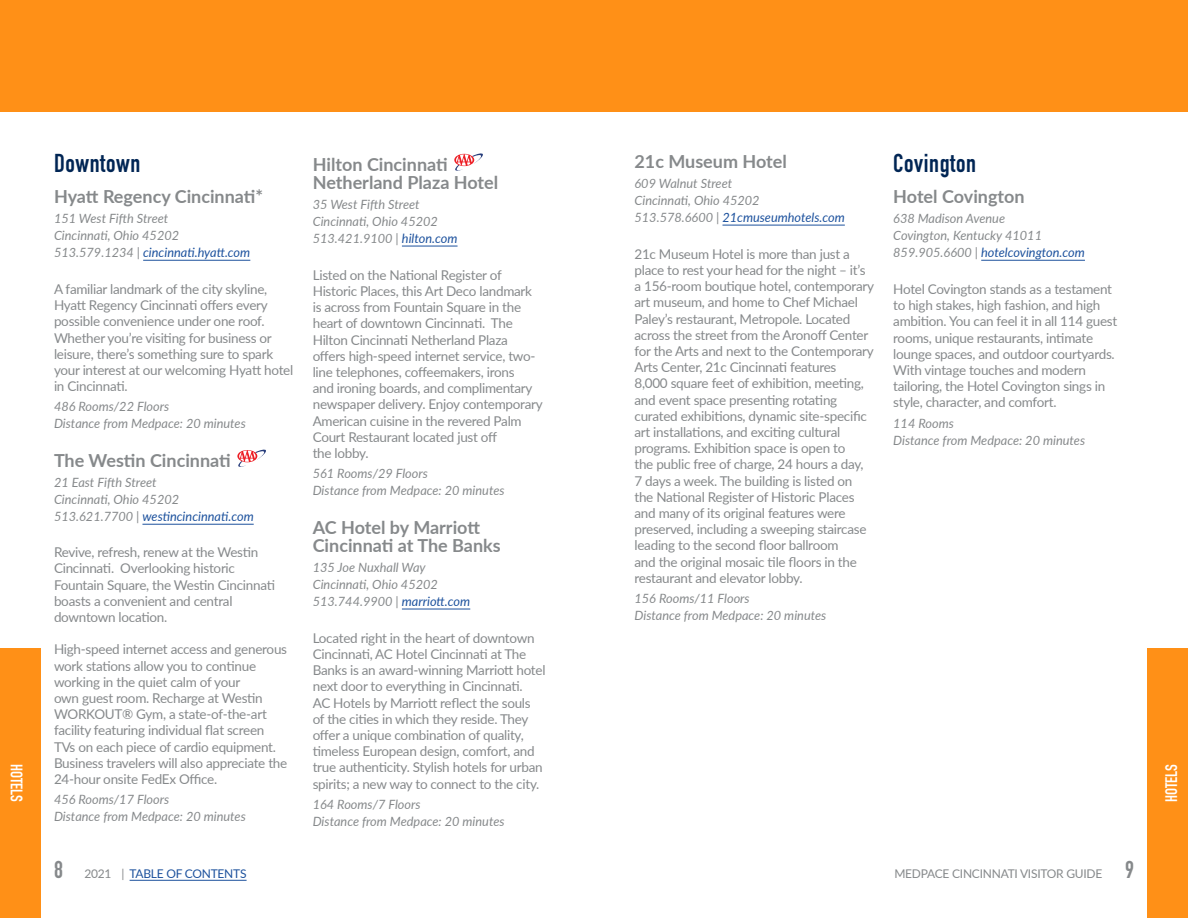
<style>
.page{position:relative;width:1188px;height:918px;background:#fff}
.page>*{position:absolute;margin:0;border:0;box-sizing:border-box;transform-origin:0 0}
.t1{font:700 25.5px "DIN Condensed";letter-spacing:.025em;color:#002554}
.t2{font:700 24px "DIN Condensed";color:#86898b}
.t3{font:700 18px/18px "Lato";color:#86898b}
.t4{font:700 16.5px "DIN Condensed";color:#fff}
.t5{font:13.5px/16.2px "Lato";letter-spacing:-.02em;color:#86898b}
.t6{font:italic 12.75px/17px "Lato";color:#86898b}
.t7{font:12px "Lato";letter-spacing:-.02em;color:#86898b}
.t8{font:12px "Lato";letter-spacing:-.02em;color:#1c519d}
.s1{color:#1c519d}
.s2{color:#86898b}
.s3{font-family:"DIN Condensed";font-weight:700;font-size:24px}
</style>
<div class="page">
<hr style="left:143px;top:260px;width:107px;height:1px;background:#1c519d">
<hr style="left:142px;top:524px;width:112px;height:1px;background:#1c519d">
<svg style="left:237px;top:450px;width:29px;height:17px"></svg>
<hr style="left:402px;top:246px;width:56px;height:1px;background:#1c519d">
<hr style="left:402px;top:609px;width:68px;height:1px;background:#1c519d">
<svg style="left:454px;top:153px;width:29px;height:18px"></svg>
<hr style="left:722px;top:225px;width:123px;height:1px;background:#1c519d">
<hr style="left:981px;top:260px;width:104px;height:1px;background:#1c519d">
<div style="left:0;top:648px;width:40px;height:270px;background:#ff9017"></div>
<div style="left:1148px;top:648px;width:40px;height:270px;background:#ff9017"></div>
<div style="left:0;top:0;width:1188px;height:111px;background:#ff9017"></div>
<hr style="left:130px;top:880px;width:117px;height:1px;background:#1c519d">
<p class="t4" style="left:28px;top:764px;width:39px;rotate:90deg">Hotels</p>
<h1 class="t1" style="left:54px;top:145px;width:88px">Downtown</h1>
<h3 class="t3" style="left:54px;top:187px;width:211px">Hyatt Regency Cincinnati*</h3>
<p class="t6" style="left:54px;top:210px;width:198px">151 West Fifth Street<br>Cincinnati, Ohio 45202<br>513.579.1234 | <span class="s1">cincinnati.hyatt.com</span></p>
<p class="t5" style="left:54px;top:280px;width:241px">A familiar landmark of the city skyline, Hyatt Regency Cincinnati offers every possible convenience under one roof.<br>Whether you’re visiting for business or leisure, there’s something sure to spark your interest at our welcoming Hyatt hotel in Cincinnati.</p>
<p class="t6" style="left:54px;top:398px;width:193px">486 Rooms/22 Floors<br>Distance from Medpace: 20 minutes</p>
<h3 class="t3" style="left:54px;top:451px;width:178px">The Westin Cincinnati</h3>
<p class="t6" style="left:54px;top:474px;width:201px">21 East Fifth Street<br>Cincinnati, Ohio 45202<br>513.621.7700 | <span class="s1">westincincinnati.com</span></p>
<p class="t5" style="left:54px;top:544px;width:223px">Revive, refresh, renew at the Westin<br>Cincinnati. Overlooking historic<br>Fountain Square, the Westin Cincinnati boasts a convenient and central downtown location.</p>
<p class="t5" style="left:54px;top:641px;width:235px">High-speed internet access and generous work stations allow you to continue working in the quiet calm of your<br>own guest room. Recharge at Westin WORKOUT® Gym, a state-of-the-art facility featuring individual flat screen TVs on each piece of cardio equipment.<br>Business travelers will also appreciate the 24-hour onsite FedEx Office.</p>
<p class="t6" style="left:54px;top:791px;width:193px">456 Rooms/17 Floors<br>Distance from Medpace: 20 minutes</p>
<h3 class="t3" style="left:313px;top:154px;width:187px">Hilton Cincinnati<br>Netherland Plaza Hotel</h3>
<p class="t6" style="left:313px;top:195px;width:146px">35 West Fifth Street<br>Cincinnati, Ohio 45202<br>513.421.9100 | <span class="s1">hilton.com</span></p>
<p class="t5" style="left:313px;top:266px;width:232px">Listed on the National Register of Historic Places, this Art Deco landmark is across from Fountain Square in the heart of downtown Cincinnati. The Hilton Cincinnati Netherland Plaza offers high-speed internet service, two&shy;line telephones, coffeemakers, irons<br>and ironing boards, and complimentary newspaper delivery. Enjoy contemporary American cuisine in the revered Palm Court Restaurant located just off<br>the lobby.</p>
<p class="t6" style="left:313px;top:465px;width:193px">561 Rooms/29 Floors<br>Distance from Medpace: 20 minutes</p>
<h3 class="t3" style="left:313px;top:517px;width:189px">AC Hotel by Marriott<br>Cincinnati at The Banks</h3>
<p class="t6" style="left:313px;top:558px;width:159px">135 Joe Nuxhall Way<br>Cincinnati, Ohio 45202<br>513.744.9900 | <span class="s1">marriott.com</span></p>
<p class="t5" style="left:313px;top:629px;width:234px">Located right in the heart of downtown Cincinnati, AC Hotel Cincinnati at The Banks is an award-winning Marriott hotel next door to everything in Cincinnati.<br>AC Hotels by Marriott reflect the souls of the cities in which they reside. They offer a unique combination of quality, timeless European design, comfort, and true authenticity. Stylish hotels for urban spirits; a new way to connect to the city.</p>
<p class="t6" style="left:313px;top:795px;width:193px">164 Rooms/7 Floors<br>Distance from Medpace: 20 minutes</p>
<h3 class="t3" style="left:634px;top:152px;width:154px">21c Museum Hotel</h3>
<p class="t6" style="left:634px;top:174px;width:212px">609 Walnut Street<br>Cincinnati, Ohio 45202<br>513.578.6600 | <span class="s1">21cmuseumhotels.com</span></p>
<p class="t5" style="left:634px;top:245px;width:241px">21c Museum Hotel is more than just a place to rest your head for the night – it’s a 156-room boutique hotel, contemporary art museum, and home to Chef Michael Paley’s restaurant, Metropole. Located across the street from the Aronoff Center for the Arts and next to the Contemporary Arts Center, 21c Cincinnati features<br>8,000 square feet of exhibition, meeting, and event space presenting rotating curated exhibitions, dynamic site-specific art installations, and exciting cultural programs. Exhibition space is open to<br>the public free of charge, 24 hours a day, 7 days a week. The building is listed on the National Register of Historic Places and many of its original features were preserved, including a sweeping staircase leading to the second floor ballroom<br>and the original mosaic tile floors in the restaurant and elevator lobby.</p>
<p class="t6" style="left:634px;top:589px;width:193px">156 Rooms/11 Floors<br>Distance from Medpace: 20 minutes</p>
<h1 class="t1" style="left:893px;top:145px;width:84px">Covington</h1>
<h3 class="t3" style="left:893px;top:187px;width:133px">Hotel Covington</h3>
<p class="t6" style="left:893px;top:210px;width:193px">638 Madison Avenue<br>Covington, Kentucky 41011<br>859.905.6600 | <span class="s1">hotelcovington.com</span></p>
<p class="t5" style="left:893px;top:280px;width:226px">Hotel Covington stands as a testament to high stakes, high fashion, and high ambition. You can feel it in all 114 guest rooms, unique restaurants, intimate lounge spaces, and outdoor courtyards.<br>With vintage touches and modern tailoring, the Hotel Covington sings in style, character, and comfort.</p>
<p class="t6" style="left:893px;top:414px;width:193px">114 Rooms<br>Distance from Medpace: 20 minutes</p>
<p class="t8" style="left:122px;top:865px;width:126px"><span class="s2">|</span> TABLE OF CONTENTS</p>
<h2 class="t2" style="left:1125px;top:853px;width:10px">9</h2>
<p class="t7" style="left:54px;top:865px;width:59px"><span class="s3">8</span> 2021</p>
<p class="t7" style="left:894px;top:865px;width:210px">MEDPACE CINCINNATI VISITOR GUIDE</p>
<p class="t4" style="left:1160px;top:802px;width:39px;rotate:-90deg">Hotels</p>
</div>
